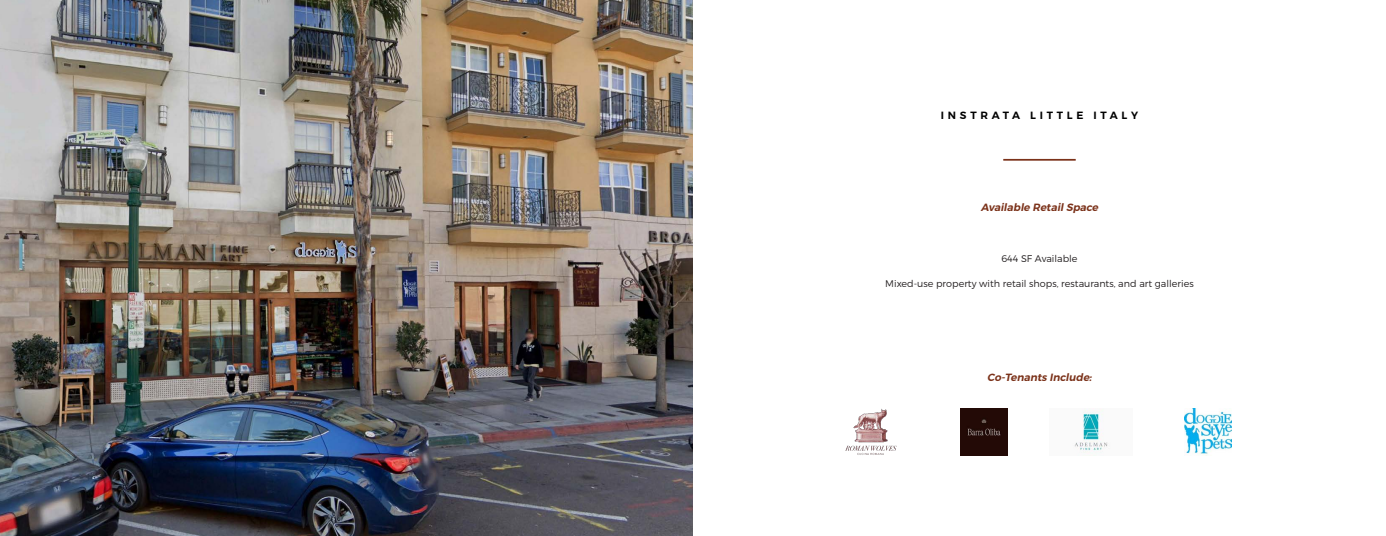
<style>
.page{position:relative;width:1386px;height:536px;background:#fff}
.page>*{position:absolute;margin:0;border:0;box-sizing:border-box;transform-origin:0 0}
.t1{font:italic 600 10.5px "Montserrat";color:#7b321a}
.t2{font:600 10.5px "Montserrat";letter-spacing:.36em;color:#000}
.t3{font:300 9.62px "Montserrat";color:#231f20}
</style>
<div class="page">
<hr style="left:1003px;top:159px;width:73px;height:2px;background:#7b321a">
<img style="left:0;top:0;width:693px;height:536px">
<img style="left:846px;top:409px;width:51px;height:46px">
<img style="left:1074px;top:410px;width:34px;height:43px">
<img style="left:961px;top:409px;width:47px;height:46px">
<img style="left:1184px;top:409px;width:47px;height:45px">
<p class="t2" style="left:941px;top:108px;width:199px">INSTRATA LITTLE ITALY</p>
<p class="t1" style="left:981px;top:201px;width:121px">Available RetailSpace</p>
<p class="t3" style="left:1001px;top:252px;width:78px">644 SF Available</p>
<p class="t3" style="left:885px;top:278px;width:310px">Mixed-use property with retail shops, restaurants, and art galleries</p>
<p class="t1" style="left:987px;top:370px;width:108px">Co-Tenants Include:</p>
</div>
